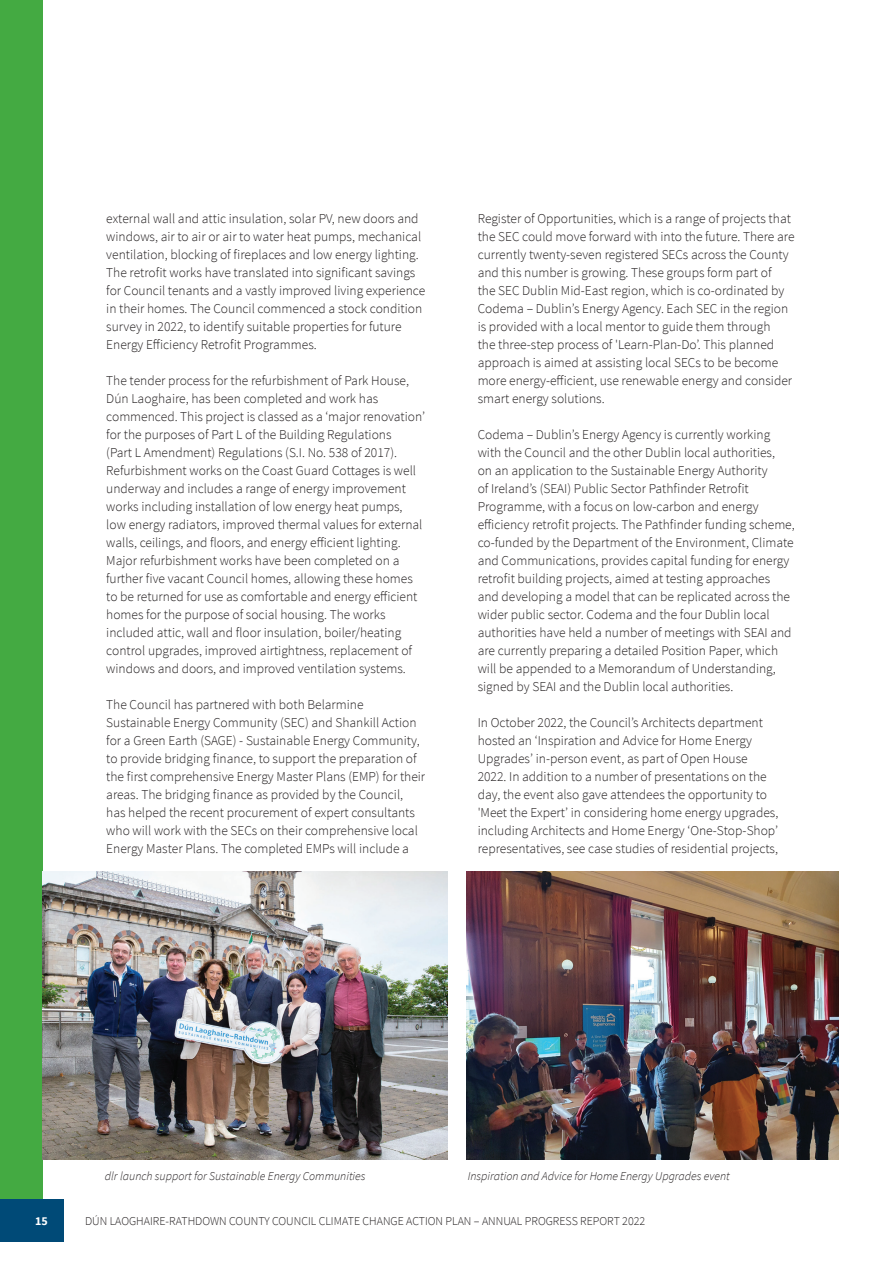
<style>
.page{position:relative;width:893px;height:1263px;background:#fff}
.page>*{position:absolute;margin:0;border:0;box-sizing:border-box;transform-origin:0 0}
.t1{font:300 13.5px/18px "Source Sans Pro";color:#231f20}
.t2{font:italic 300 12px "Source Sans Pro";color:#231f20}
.t3{font:300 12px "Source Sans Pro";color:#231f20}
.t4{font:700 12px "Source Sans Pro";color:#fff}
</style>
<div class="page">
<div style="left:0;top:0;width:43px;height:1199px;background:#44aa42"></div>
<div style="left:0;top:1199px;width:64px;height:43px;background:#004a77"></div>
<img style="left:43px;top:872px;width:404px;height:288px">
<img style="left:466px;top:872px;width:373px;height:288px">
<p class="t1" style="left:106px;top:209px;width:320px">external wall and attic insulation, solar PV, new doors and windows, air to air or air to water heat pumps, mechanical ventilation, blocking of fireplaces and low energy lighting.<br>The retrofit works have translated into significant savings for Council tenants and a vastly improved living experience in their homes. The Council commenced a stock condition survey in 2022, to identify suitable properties for future Energy Efficiency Retrofit Programmes.</p>
<p class="t1" style="left:106px;top:371px;width:320px">The tender process for the refurbishment of Park House, Dún Laoghaire, has been completed and work has commenced. This project is classed as a ‘major renovation’ for the purposes of Part L of the Building Regulations<br>(Part L Amendment) Regulations (S.I. No. 538 of 2017).<br>Refurbishment works on the Coast Guard Cottages is well underway and includes a range of energy improvement works including installation of low energy heat pumps, low energy radiators, improved thermal values for external walls, ceilings, and floors, and energy efficient lighting.<br>Major refurbishment works have been completed on a further five vacant Council homes, allowing these homes to be returned for use as comfortable and energy efficient homes for the purpose of social housing. The works included attic, wall and floor insulation, boiler/heating control upgrades, improved airtightness, replacement of windows and doors, and improved ventilation systems.</p>
<p class="t1" style="left:106px;top:695px;width:320px">The Council has partnered with both Belarmine Sustainable Energy Community (SEC) and Shankill Action for a Green Earth (SAGE) - Sustainable Energy Community, to provide bridging finance, to support the preparation of the first comprehensive Energy Master Plans (EMP) for their areas. The bridging finance as provided by the Council, has helped the recent procurement of expert consultants who will work with the SECs on their comprehensive local Energy Master Plans. The completed EMPs will include a</p>
<p class="t1" style="left:478px;top:209px;width:318px">Register of Opportunities, which is a range of projects that the SEC could move forward with into the future. There are currently twenty-seven registered SECs across the County and this number is growing. These groups form part of<br>the SEC Dublin Mid-East region, which is co-ordinated by Codema – Dublin’s Energy Agency. Each SEC in the region is provided with a local mentor to guide them through<br>the three-step process of 'Learn-Plan-Do’. This planned approach is aimed at assisting local SECs to be become more energy-efficient, use renewable energy and consider smart energy solutions.</p>
<p class="t1" style="left:478px;top:425px;width:319px">Codema – Dublin’s Energy Agency is currently working with the Council and the other Dublin local authorities,<br>on an application to the Sustainable Energy Authority<br>of Ireland’s (SEAI) Public Sector Pathfinder Retrofit Programme, with a focus on low-carbon and energy efficiency retrofit projects. The Pathfinder funding scheme, co-funded by the Department of the Environment, Climate and Communications, provides capital funding for energy retrofit building projects, aimed at testing approaches and developing a model that can be replicated across the wider public sector. Codema and the four Dublin local authorities have held a number of meetings with SEAI and are currently preparing a detailed Position Paper, which will be appended to a Memorandum of Understanding, signed by SEAI and the Dublin local authorities.</p>
<p class="t1" style="left:478px;top:713px;width:302px">In October 2022, the Council’s Architects department hosted an ‘Inspiration and Advice for Home Energy Upgrades’ in-person event, as part of Open House 2022. In addition to a number of presentations on the day, the event also gave attendees the opportunity to 'Meet the Expert’ in considering home energy upgrades, including Architects and Home Energy ‘One-Stop-Shop’ representatives, see case studies of residential projects,</p>
<p class="t2" style="left:105px;top:1169px;width:262px">dlr launch support for Sustainable Energy Communities</p>
<p class="t2" style="left:468px;top:1169px;width:264px">Inspiration and Advice for Home Energy Upgrades event</p>
<p class="t4" style="left:35px;top:1213px;width:14px">15</p>
<p class="t3" style="left:85px;top:1214px;width:562px">DÚN LAOGHAIRE-RATHDOWN COUNTY COUNCIL CLIMATE CHANGE ACTION PLAN – ANNUAL PROGRESS REPORT 2022</p>
</div>
